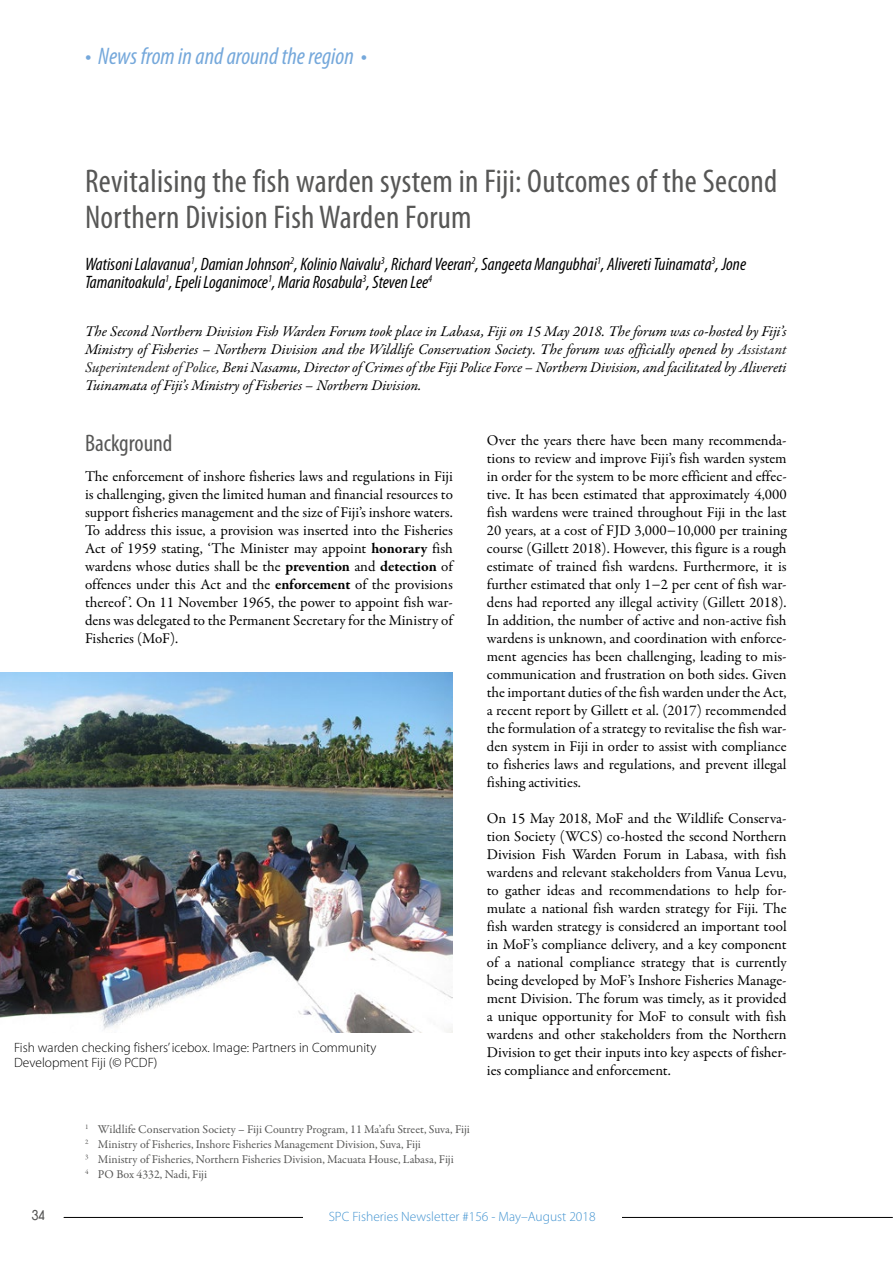
<style>
.page{position:relative;width:893px;height:1263px;background:#fff}
.page>*{position:absolute;margin:0;border:0;box-sizing:border-box;transform-origin:0 0}
.t1{font:condensed 33px/36px "Myriad Pro";letter-spacing:.01em;color:#575756}
.t2{font:italic condensed 24px "Myriad Pro";color:#75a8db}
.t3{font:condensed 24px "Myriad Pro";color:#575756}
.t4{font:italic condensed 18px/18px "Myriad Pro";color:#000}
.t5{font:15px/18px "Garamond Premr Pro";color:#000;text-align:justify}
.t6{font:italic 15px/18px "Garamond Premr Pro";color:#000;text-align:justify}
.t7{font:15px "Duepuntozero";color:#575756}
.t8{font:300 13.5px/15px "Myriad Pro";color:#000}
.t9{font:300 13.5px "Myriad Pro";color:#4394d1}
.t10{font:12px/15px "Garamond Premr Pro";color:#575756}
.s1{color:#212121}
.s2{font-weight:700}
</style>
<div class="page">
<hr style="left:64px;top:1217px;width:828px;height:1px;background:#000">
<div style="left:303px;top:1210px;width:319px;height:20px;background:#fff"></div>
<img style="left:0;top:672px;width:453px;height:360px">
<h2 class="t2" style="left:85px;top:41px;width:284px">• News from in and around the region •</h2>
<h1 class="t1" style="left:85px;top:163px;width:694px">Revitalising the fish warden system in Fiji: Outcomes of the Second<br>Northern Division Fish Warden Forum</h1>
<p class="t4" style="left:85px;top:255px;width:663px">Watisoni Lalavanua<sup>1</sup>, Damian Johnson<sup>2</sup>, Kolinio Naivalu<sup>3</sup>, Richard Veeran<sup>2</sup>, Sangeeta Mangubhai<sup>1</sup>, Alivereti Tuinamata<sup>3</sup>, Jone<br>Tamanitoakula<sup>1</sup>, Epeli Loganimoce<sup>1</sup>, Maria Rosabula<sup>3</sup>, Steven Lee<sup>4</sup></p>
<p class="t6" style="left:85px;top:323px;width:703px">The Second Northern Division Fish Warden Forum took place in Labasa, Fiji on 15 May 2018. The forum was co-hosted by Fiji’s Ministry of Fisheries – Northern Division and the Wildlife Conservation Society. The forum was officially opened by <span class="s1">Assistant Superintendent of Police,</span> Beni Nasamu, Director of Crimes of the Fiji Police Force – Northern Division, and facilitated by Alivereti Tuinamata of Fiji’s Ministry of Fisheries – Northern Division.</p>
<h2 class="t3" style="left:85px;top:428px;width:89px">Background</h2>
<p class="t5" style="left:85px;top:468px;width:369px">The enforcement of inshore fisheries laws and regulations in Fiji is challenging, given the limited human and financial resources to support fisheries management and the size of Fiji’s inshore waters.<br>To address this issue, a provision was inserted into the Fisheries Act of 1959 stating, ‘The Minister may appoint <span class="s2">honorary</span> fish wardens whose duties shall be the <span class="s2">prevention</span> and <span class="s2">detection</span> of offences under this Act and the <span class="s2">enforcement</span> of the provisions thereof ’. On 11 November 1965, the power to appoint fish war&shy;dens was delegated to the Permanent Secretary for the Ministry of Fisheries (MoF).</p>
<p class="t8" style="left:14px;top:1040px;width:364px">Fish warden checking fishers’ icebox. Image: Partners in Community<br>Development Fiji (© PCDF)</p>
<p class="t5" style="left:487px;top:431px;width:301px">Over the years there have been many recommenda&shy;tions to review and improve Fiji’s fish warden system in order for the system to be more efficient and effec&shy;tive. It has been estimated that approximately 4,000 fish wardens were trained throughout Fiji in the last 20 years, at a cost of FJD 3,000−10,000 per training course (Gillett 2018). However, this figure is a rough estimate of trained fish wardens. Furthermore, it is further estimated that only 1−2 per cent of fish war&shy;dens had reported any illegal activity (Gillett 2018).<br>In addition, the number of active and non-active fish wardens is unknown, and coordination with enforce&shy;ment agencies has been challenging, leading to mis&shy;communication and frustration on both sides. Given the important duties of the fish warden under the Act, a recent report by Gillett et al. (2017) recommended the formulation of a strategy to revitalise the fish war&shy;den system in Fiji in order to assist with compliance to fisheries laws and regulations, and prevent illegal fishing activities.</p>
<p class="t5" style="left:487px;top:809px;width:301px">On 15 May 2018, MoF and the Wildlife Conserva&shy;tion Society (WCS) co-hosted the second Northern Division Fish Warden Forum in Labasa, with fish wardens and relevant stakeholders from Vanua Levu, to gather ideas and recommendations to help for&shy;mulate a national fish warden strategy for Fiji. The fish warden strategy is considered an important tool in MoF’s compliance delivery, and a key component of a national compliance strategy that is currently being developed by MoF’s Inshore Fisheries Manage&shy;ment Division. The forum was timely, as it provided a unique opportunity for MoF to consult with fish wardens and other stakeholders from the Northern Division to get their inputs into key aspects of fisher&shy;ies compliance and enforcement.</p>
<p class="t10" style="left:85px;top:1122px;width:386px"><sup>1</sup> Wildlife Conservation Society – Fiji Country Program, 11 Ma’afu Street, Suva, Fiji <sup>2</sup> Ministry of Fisheries, Inshore Fisheries Management Division, Suva, Fiji<br><sup>3</sup> Ministry of Fisheries, Northern Fisheries Division, Macuata House, Labasa, Fiji<br><sup>4</sup> PO Box 4332, Nadi, Fiji</p>
<p class="t7" style="left:32px;top:1207px;width:15px">34</p>
<p class="t9" style="left:329px;top:1208px;width:268px">SPC Fisheries Newsletter #156 - May–August 2018</p>
</div>
